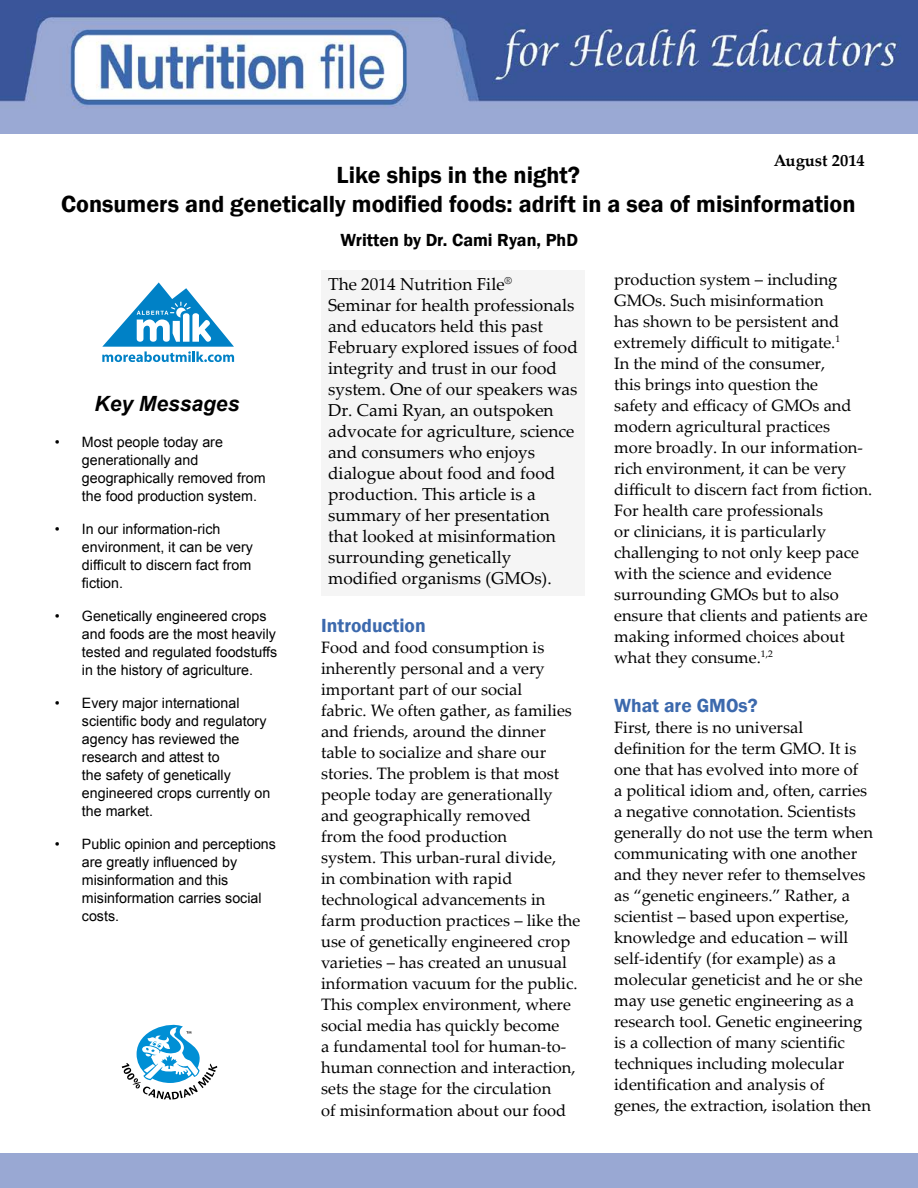
<style>
.page{position:relative;width:918px;height:1188px;background:#fff}
.page>*{position:absolute;margin:0;border:0;box-sizing:border-box;transform-origin:0 0}
.t1{font:600 24px/28.8px "Franklin Gothic";color:#000;text-align:center}
.t2{font:italic 700 21px "Arial";color:#000}
.t3{font:600 19.5px "Franklin Gothic";color:#3c69ad}
.t4{font:600 18px "Franklin Gothic";color:#000}
.t5{font:17.25px/21px "Palatino Linotype";color:#000}
.t6{font:16.5px/21px "Palatino Linotype";color:#000}
.t7{font:700 16.5px "Palatino Linotype";color:#000}
.t8{font:14.25px/18px "Arial";color:#000}
</style>
<div class="page">
<svg style="left:102px;top:282px;width:132px;height:80px"></svg>
<svg style="left:122px;top:1025px;width:95px;height:75px"></svg>
<img style="left:0;top:0;width:918px;height:133px">
<div style="left:321px;top:270px;width:264px;height:326px;background:#f5f5f5"></div>
<p class="t7" style="left:774px;top:148px;width:92px">August 2014</p>
<h1 class="t1" style="left:61px;top:161px;width:796px">Like ships in the night?<br>Consumers and genetically modified foods: adrift in a sea of misinformation</h1>
<p class="t4" style="left:341px;top:229px;width:239px">Written by Dr. Cami Ryan, PhD</p>
<p class="t2" style="left:95px;top:389px;width:146px">Key Messages</p>
<p class="t8" style="left:82px;top:433px;width:185px;text-indent:-27px">• Most people today are generationally and geographically removed from the food production system.</p>
<p class="t8" style="left:82px;top:520px;width:173px;text-indent:-27px">• In our information-rich environment, it can be very difficult to discern fact from fiction.</p>
<p class="t8" style="left:82px;top:607px;width:197px;text-indent:-27px">• Genetically engineered crops and foods are the most heavily tested and regulated foodstuffs in the history of agriculture.</p>
<p class="t8" style="left:82px;top:694px;width:190px;text-indent:-27px">• Every major international scientific body and regulatory agency has reviewed the research and attest to<br>the safety of genetically engineered crops currently on the market.</p>
<p class="t8" style="left:82px;top:835px;width:196px;text-indent:-27px">• Public opinion and perceptions are greatly influenced by misinformation and this misinformation carries social costs.</p>
<p class="t5" style="left:328px;top:273px;width:251px">The 2014 Nutrition File<sup>®<br></sup>Seminar for health professionals and educators held this past<br>February explored issues of food integrity and trust in our food system. One of our speakers was<br>Dr. Cami Ryan, an outspoken advocate for agriculture, science and consumers who enjoys dialogue about food and food production. This article is a summary of her presentation that looked at misinformation surrounding genetically modified organisms (GMOs).</p>
<p class="t3" style="left:321px;top:614px;width:106px">Introduction</p>
<p class="t6" style="left:321px;top:637px;width:261px">Food and food consumption is inherently personal and a very important part of our social<br>fabric. We often gather, as families and friends, around the dinner table to socialize and share our stories. The problem is that most people today are generationally and geographically removed<br>from the food production<br>system. This urban-rural divide,<br>in combination with rapid technological advancements in farm production practices – like the use of genetically engineered crop varieties – has created an unusual information vacuum for the public.<br>This complex environment, where social media has quickly become<br>a fundamental tool for human-to&shy;human connection and interaction, sets the stage for the circulation<br>of misinformation about our food</p>
<p class="t6" style="left:614px;top:268px;width:260px">production system – including<br>GMOs. Such misinformation<br>has shown to be persistent and extremely difficult to mitigate.<sup>1<br></sup>In the mind of the consumer,<br>this brings into question the<br>safety and efficacy of GMOs and modern agricultural practices more broadly. In our information&shy;rich environment, it can be very difficult to discern fact from fiction.<br>For health care professionals<br>or clinicians, it is particularly challenging to not only keep pace with the science and evidence surrounding GMOs but to also ensure that clients and patients are making informed choices about what they consume.<sup>1,2</sup></p>
<p class="t3" style="left:614px;top:694px;width:145px">What are GMOs?</p>
<p class="t6" style="left:614px;top:717px;width:260px">First, there is no universal definition for the term GMO. It is one that has evolved into more of<br>a political idiom and, often, carries a negative connotation. Scientists generally do not use the term when communicating with one another and they never refer to themselves as “genetic engineers.” Rather, a scientist – based upon expertise, knowledge and education – will self-identify (for example) as a molecular geneticist and he or she may use genetic engineering as a research tool. Genetic engineering is a collection of many scientific techniques including molecular identification and analysis of genes, the extraction, isolation then</p>
</div>
